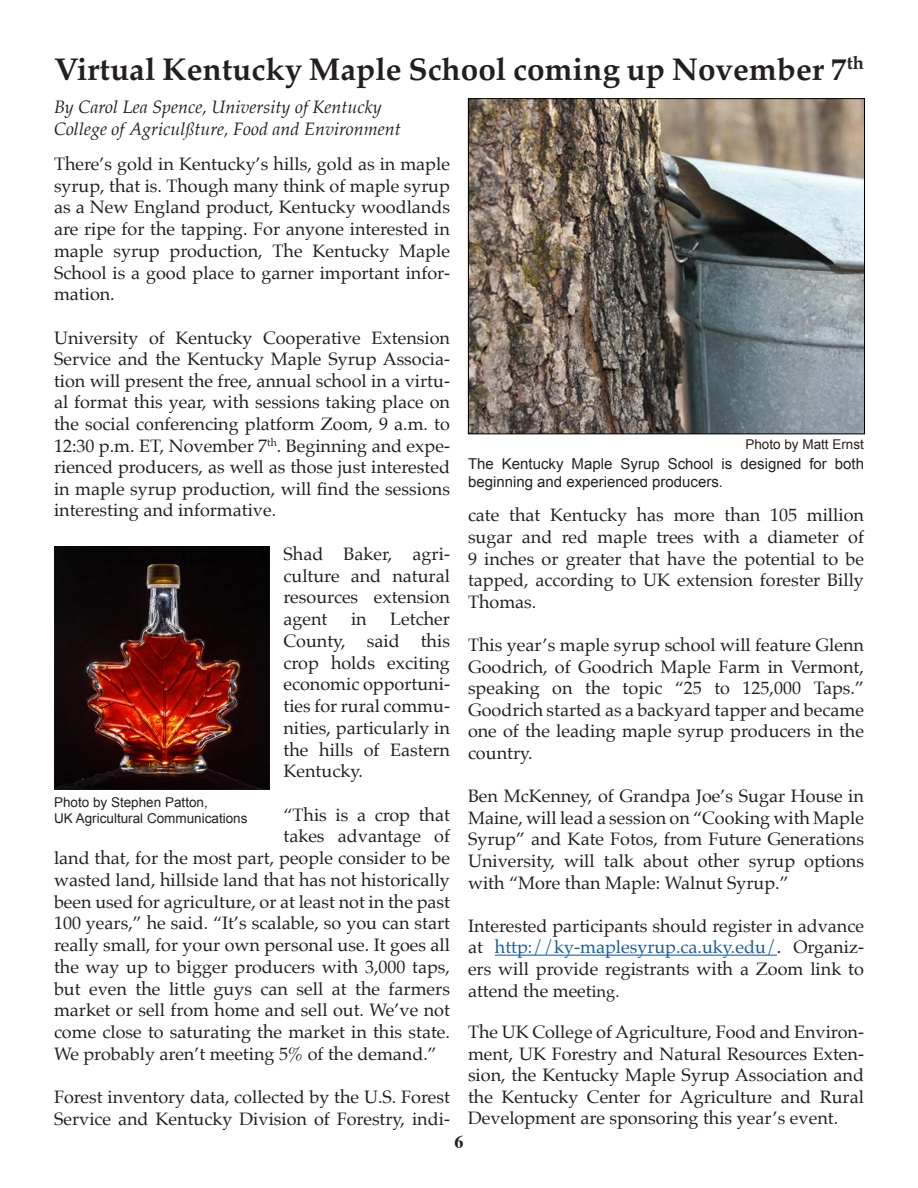
<style>
.page{position:relative;width:918px;height:1188px;background:#fff}
.page>*{position:absolute;margin:0;border:0;box-sizing:border-box;transform-origin:0 0}
.t1{font:700 31.5px "Palatino";color:#231f20}
.t2{font:18px/21.6px "Palatino";color:#231f20;text-align:justify}
.t3{font:italic 18px "Palatino";color:#231f20}
.t4{font:700 18px "Times";color:#231f20}
.t5{font:15px/18px "Arial";color:#231f20}
.t6{font:13.5px "Arial";color:#231f20}
.s1{color:#175d9e}
.s2{color:#000}
.s3{font-size:16.5px}
</style>
<div class="page">
<hr style="left:495px;top:955px;width:282px;height:1px;background:#175d9e">
<img style="left:470px;top:100px;width:393px;height:332px">
<div style="left:468px;top:98px;width:397px;height:336px;border:1px solid #000"></div>
<img style="left:54px;top:547px;width:216px;height:243px">
<p class="t1" style="left:54px;top:42px;width:812px">Virtual Kentucky Maple School coming up November 7<sup>th</sup></p>
<p class="t3" style="left:54px;top:92px;width:329px">By Carol Lea Spence, University of Kentucky</p>
<p class="t3" style="left:54px;top:113px;width:348px">College of Agriculßture, Food and Environment</p>
<p class="t2" style="left:54px;top:153px;width:398px">There’s gold in Kentucky’s hills, gold as in maple syrup, that is. Though many think of maple syrup as a New England product, Kentucky woodlands are ripe for the tapping. For anyone interested in maple syrup production, The Kentucky Maple School is a good place to garner important infor&shy;mation.</p>
<p class="t2" style="left:54px;top:327px;width:398px">University of Kentucky Cooperative Extension Service and the Kentucky Maple Syrup Associa&shy;tion will present the free, annual school in a virtu&shy;al format this year, with sessions taking place on the social conferencing platform Zoom, 9 a.m. to 12:30 p.m. ET, November 7<sup>th</sup>. Beginning and expe&shy;rienced producers, as well as those just interested in maple syrup production, will find the sessions interesting and informative.</p>
<p class="t2" style="left:284px;top:543px;width:168px">Shad Baker, agri&shy;culture and natural resources extension agent</p>
<p class="t2" style="left:284px;top:608px;width:168px;text-indent:107px">Letcher County, said this crop holds exciting economic opportuni&shy;ties for rural commu&shy;nities, particularly in the hills of Eastern Kentucky.</p>
<p class="t2" style="left:284px;top:804px;width:168px">“This is a crop that</p>
<p class="t2" style="left:284px;top:825px;width:168px">takes advantage of</p>
<p class="t2" style="left:54px;top:847px;width:397px">land that, for the most part, people consider to be</p>
<p class="t2" style="left:54px;top:869px;width:398px">wasted land, hillside land that has not historically</p>
<p class="t2" style="left:54px;top:891px;width:397px">been used for agriculture, or at least not in the past</p>
<p class="t2" style="left:54px;top:912px;width:397px">100 years,” he said. “It’s scalable, so you can start</p>
<p class="t2" style="left:54px;top:934px;width:398px">really small, for your own personal use. It goes all</p>
<p class="t2" style="left:54px;top:956px;width:397px">the way up to bigger producers with 3,000 taps,</p>
<p class="t2" style="left:54px;top:978px;width:397px">but even the little guys can sell at the farmers</p>
<p class="t2" style="left:54px;top:999px;width:398px">market or sell from home and sell out. We’ve not</p>
<p class="t2" style="left:54px;top:1021px;width:397px">come close to saturating the market in this state.</p>
<p class="t2" style="left:54px;top:1043px;width:384px">We probably aren’t meeting 5% of the demand.”</p>
<p class="t2" style="left:54px;top:1086px;width:397px">Forest inventory data, collected by the U.S. Forest<br>Service and Kentucky Division of Forestry, indi-</p>
<p class="t2" style="left:351px;top:608px;width:17px">in</p>
<p class="t6" style="left:54px;top:793px;width:155px">Photo by Stephen Patton,</p>
<p class="t6" style="left:54px;top:809px;width:195px">UK Agricultural Communications</p>
<p class="t6" style="left:745px;top:436px;width:120px">Photo by Matt Ernst</p>
<p class="t5" style="left:468px;top:455px;width:398px">The Kentucky Maple Syrup School is designed for both beginning and experienced producers.</p>
<p class="t2" style="left:468px;top:504px;width:398px">cate that Kentucky has more than 105 million sugar and red maple trees with a diameter of 9 inches or greater that have the potential to be tapped, according to UK extension forester Billy Thomas.</p>
<p class="t2" style="left:468px;top:634px;width:398px">This year’s maple syrup school will feature Glenn Goodrich, of Goodrich Maple Farm in Vermont, speaking on the topic “25 to 125,000 Taps.” Goodrich started as a backyard tapper and became one of the leading maple syrup producers in the country.</p>
<p class="t2" style="left:468px;top:785px;width:398px">Ben McKenney, of Grandpa Joe’s Sugar House in Maine, will lead a session on “Cooking with Maple Syrup” and Kate Fotos, from Future Generations University, will talk about other syrup options with “More than Maple: Walnut Syrup.”</p>
<p class="t2" style="left:468px;top:915px;width:398px">Interested participants should register in advance at <span class="s1">http://ky-maplesyrup.ca.uky.edu/</span><span class="s2">.</span> Organiz&shy;ers will provide registrants with a Zoom link to attend the meet<span class="s3">ing.</span></p>
<p class="t2" style="left:468px;top:1021px;width:398px">The UK College of Agriculture, Food and Environ&shy;ment, UK Forestry and Natural Resources Exten&shy;sion, the Kentucky Maple Syrup Association and the Kentucky Center for Agriculture and Rural Development are sponsoring this year’s event.</p>
<p class="t4" style="left:454px;top:1125px;width:10px">6</p>
</div>
